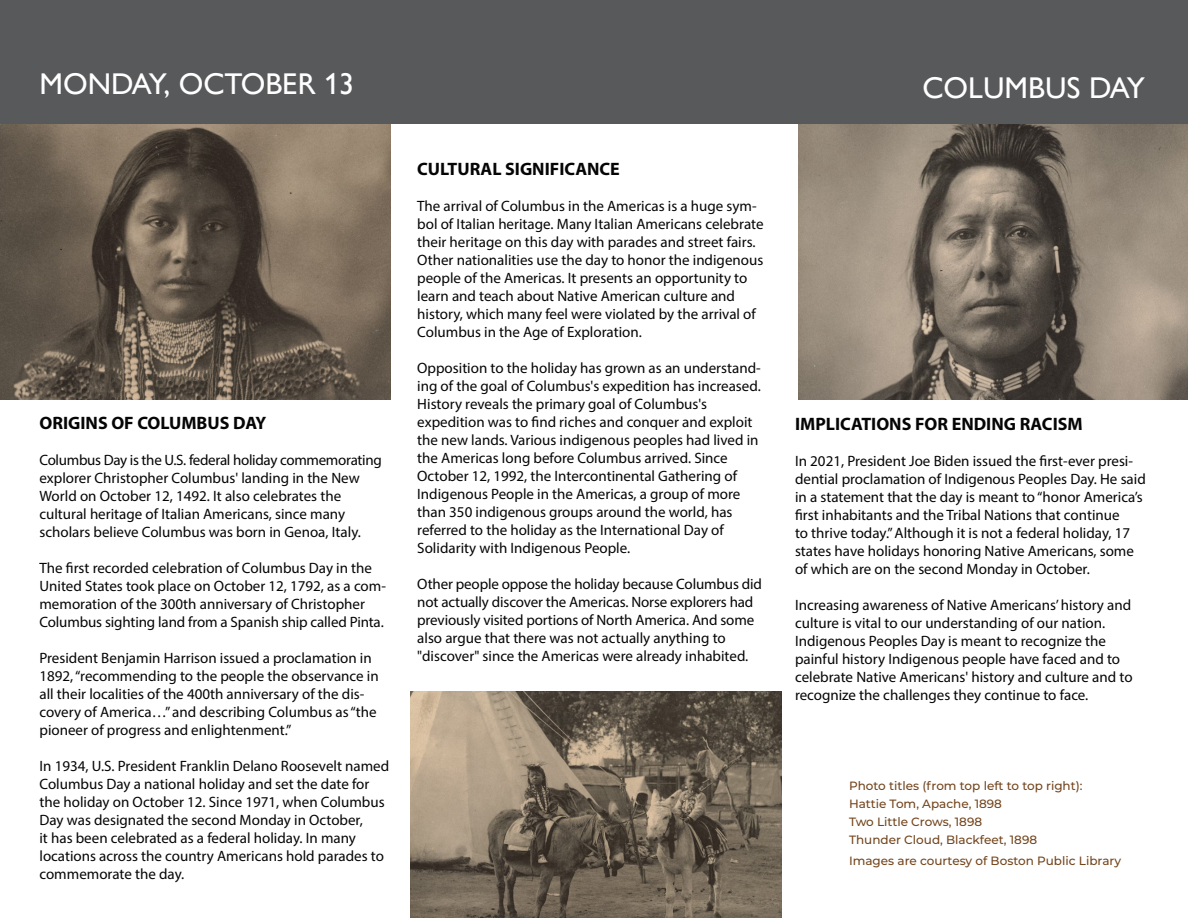
<style>
.page{position:relative;width:1188px;height:918px;background:#fff}
.page>*{position:absolute;margin:0;border:0;box-sizing:border-box;transform-origin:0 0}
.Notes{font:30px "Gill Sans Nova";color:#fff}
.t1{font:700 18px "Myriad Pro";color:#040504}
.t2{font:15px/18px "Myriad Pro";color:#040504}
.t3{font:500 12px "Montserrat";color:#73451c}
</style>
<div class="page">
<img style="left:0;top:124px;width:390px;height:276px">
<img style="left:798px;top:124px;width:390px;height:276px">
<div style="left:0;top:0;width:1188px;height:124px;background:#58595b"></div>
<img style="left:410px;top:691px;width:372px;height:227px">
<p class="Notes" style="left:39px;top:66px;width:316px">MONDAY, OCTOBER 13</p>
<p class="Notes" style="left:922px;top:71px;width:224px">COLUMBUS DAY</p>
<p class="t1" style="left:39px;top:412px;width:228px">ORIGINS OF COLUMBUS DAY</p>
<p class="t2" style="left:39px;top:451px;width:344px">Columbus Day is the U.S. federal holiday commemorating explorer Christopher Columbus' landing in the New<br>World on October 12, 1492. It also celebrates the</p>
<p class="t2" style="left:39px;top:505px;width:307px">cultural heritage of Italian Americans, since many</p>
<p class="t2" style="left:39px;top:523px;width:323px">scholars believe Columbus was born in Genoa, Italy.</p>
<p class="t2" style="left:39px;top:559px;width:348px">The first recorded celebration of Columbus Day in the<br>United States took place on October 12, 1792, as a com&shy;memoration of the 300th anniversary of Christopher</p>
<p class="t2" style="left:39px;top:613px;width:346px">Columbus sighting land from a Spanish ship called Pinta.</p>
<p class="t2" style="left:39px;top:649px;width:341px">President Benjamin Harrison issued a proclamation in 1892, “recommending to the people the observance in all their localities of the 400th anniversary of the dis&shy;covery of America…” and describing Columbus as “the pioneer of progress and enlightenment.”</p>
<p class="t2" style="left:39px;top:757px;width:351px">In 1934, U.S. President Franklin Delano Roosevelt named Columbus Day a national holiday and set the date for the holiday on October 12. Since 1971, when Columbus Day was designated the second Monday in October,<br>it has been celebrated as a federal holiday. In many locations across the country Americans hold parades to commemorate the day.</p>
<p class="t1" style="left:417px;top:157px;width:204px">CULTURAL SIGNIFICANCE</p>
<p class="t2" style="left:417px;top:196px;width:348px">The arrival of Columbus in the Americas is a huge sym&shy;bol of Italian heritage. Many Italian Americans celebrate their heritage on this day with parades and street fairs.<br>Other nationalities use the day to honor the indigenous people of the Americas. It presents an opportunity to learn and teach about Native American culture and history, which many feel were violated by the arrival of Columbus in the Age of Exploration.</p>
<p class="t2" style="left:417px;top:358px;width:345px;text-align:justify">Opposition to the holiday has grown as an understand&shy;ing of the goal of Columbus's expedition has increased.<br>History reveals the primary goal of Columbus's</p>
<p class="t2" style="left:417px;top:412px;width:343px">expedition was to find riches and conquer and exploit the new lands. Various indigenous peoples had lived in the Americas long before Columbus arrived. Since</p>
<p class="t2" style="left:417px;top:466px;width:321px">October 12, 1992, the Intercontinental Gathering of</p>
<p class="t2" style="left:417px;top:484px;width:325px">Indigenous People in the Americas, a group of more than 350 indigenous groups around the world, has</p>
<p class="t2" style="left:417px;top:520px;width:308px">referred to the holiday as the International Day of</p>
<p class="t2" style="left:417px;top:538px;width:215px">Solidarity with Indigenous People.</p>
<p class="t2" style="left:417px;top:574px;width:346px">Other people oppose the holiday because Columbus did not actually discover the Americas. Norse explorers had previously visited portions of North America. And some also argue that there was not actually anything to</p>
<p class="t2" style="left:417px;top:646px;width:333px">"discover" since the Americas were already inhabited.</p>
<p class="t1" style="left:795px;top:412px;width:289px">IMPLICATIONS FOR ENDING RACISM</p>
<p class="t2" style="left:795px;top:451px;width:352px">In 2021, President Joe Biden issued the first-ever presi&shy;dential proclamation of Indigenous Peoples Day. He said in a statement that the day is meant to “honor America’s first inhabitants and the Tribal Nations that continue<br>to thrive today.” Although it is not a federal holiday, 17 states have holidays honoring Native Americans, some of which are on the second Monday in October.</p>
<p class="t2" style="left:795px;top:595px;width:338px">Increasing awareness of Native Americans’ history and culture is vital to our understanding of our nation.</p>
<p class="t2" style="left:795px;top:631px;width:339px">Indigenous Peoples Day is meant to recognize the painful history Indigenous people have faced and to celebrate Native Americans' history and culture and to recognize the challenges they continue to face.</p>
<p class="t3" style="left:849px;top:777px;width:235px">Photo titles (from top left to top right):</p>
<p class="t3" style="left:849px;top:795px;width:154px">Hattie Tom, Apache, 1898</p>
<p class="t3" style="left:849px;top:813px;width:135px">Two Little Crows, 1898</p>
<p class="t3" style="left:849px;top:831px;width:190px">Thunder Cloud, Blackfeet, 1898</p>
<p class="t3" style="left:849px;top:852px;width:274px">Images are courtesy of Boston Public Library</p>
</div>
